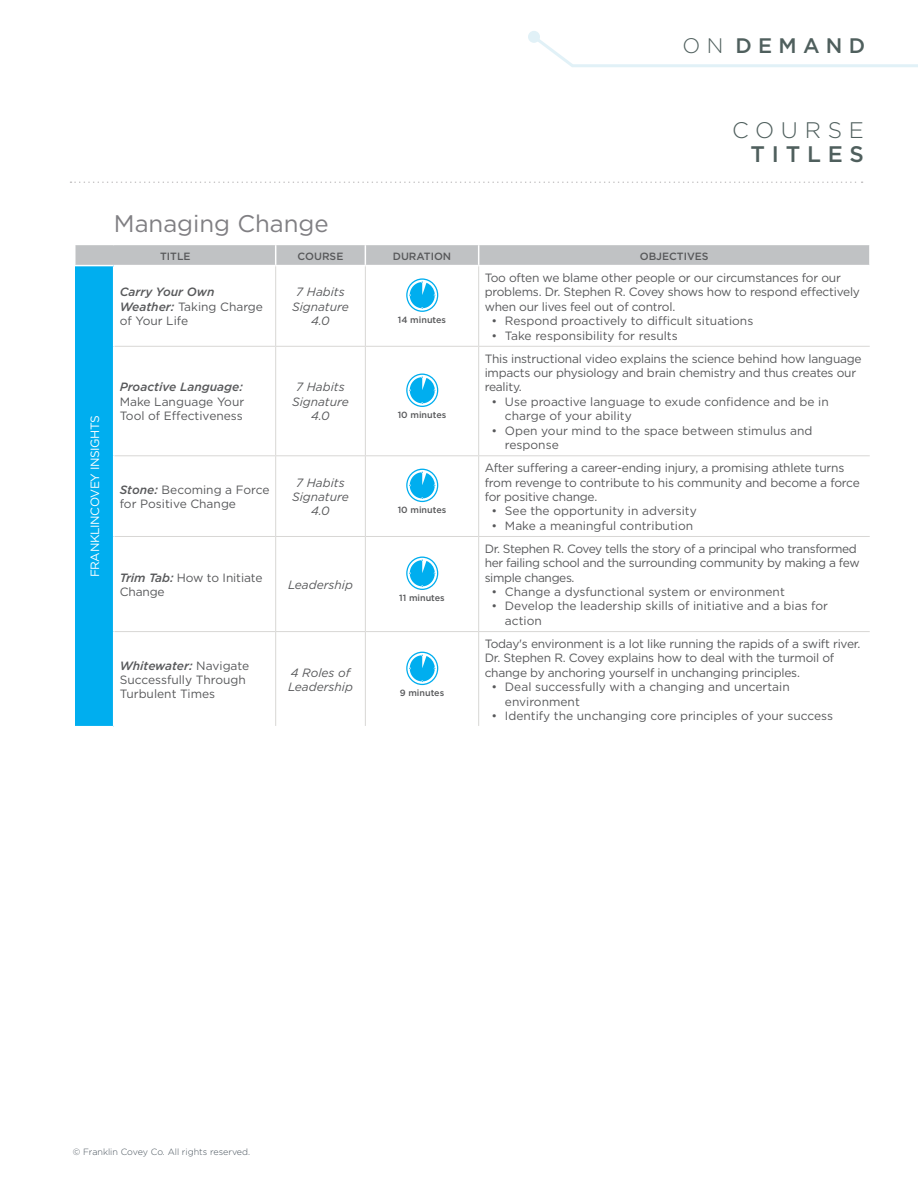
<style>
.page{position:relative;width:918px;height:1188px;background:#fff}
.page>*{position:absolute;margin:0;border:0;box-sizing:border-box;transform-origin:0 0}
.t1{font:24px "Gotham";color:#807f83}
.t2{font:300 22.5px "Gotham";letter-spacing:.3em;color:#4f5f5d}
.t3{font:500 22.5px "Gotham";letter-spacing:.3em;color:#4f5f5d}
.t4{font:500 21px "Gotham";letter-spacing:.3em;color:#4f5f5d}
.t5{font:12px/14.4px "Gotham";letter-spacing:-.02em;color:#58595b}
.t6{font:12px/14.4px "Gotham";color:#58595b}
.t7{font:italic 12px/14.4px "Gotham";color:#58595b;text-align:center}
.t8{font:12px "Gotham";letter-spacing:-.03em;color:#fff}
.t9{font:italic 500 12px "Gotham";color:#58595b}
.t10{font:500 10.5px "Gotham";color:#58595b}
.t11{font:500 9px "Gotham";color:#58595b}
.t12{font:300 9px "Gotham";color:#48535c}
.s1{font-weight:300}
.s2{font-weight:500;font-style:italic}
</style>
<div class="page">
<svg style="left:70px;top:182px;width:793px;height:1px"></svg>
<svg style="left:538px;top:34px;width:380px;height:33px"></svg>
<div style="left:528px;top:31px;width:12px;height:12px;background:#e1f1f7;border-radius:50%"></div>
<div style="left:75px;top:266px;width:39px;height:461px;background:#00aeef"></div>
<hr style="left:75px;top:726px;width:39px;height:1px;background:#fff">
<svg style="left:75px;top:245px;width:795px;height:20px;background:#c1c3c5"></svg>
<hr style="left:113px;top:266px;width:1px;height:80px;background:#fff">
<hr style="left:113px;top:346px;width:1px;height:110px;background:#fff">
<hr style="left:113px;top:456px;width:1px;height:80px;background:#fff">
<hr style="left:113px;top:536px;width:1px;height:96px;background:#fff">
<hr style="left:113px;top:632px;width:1px;height:94px;background:#fff">
<hr style="left:275px;top:266px;width:1px;height:80px;background:#d8d7d5">
<hr style="left:365px;top:266px;width:1px;height:80px;background:#d8d7d5">
<hr style="left:478px;top:266px;width:1px;height:80px;background:#d8d7d5">
<hr style="left:114px;top:346px;width:162px;height:1px;background:#d8d7d5">
<hr style="left:276px;top:346px;width:89px;height:1px;background:#d8d7d5">
<hr style="left:275px;top:347px;width:1px;height:108px;background:#d8d7d5">
<hr style="left:365px;top:346px;width:114px;height:1px;background:#d8d7d5">
<hr style="left:365px;top:347px;width:1px;height:108px;background:#d8d7d5">
<hr style="left:479px;top:346px;width:391px;height:1px;background:#d8d7d5">
<hr style="left:478px;top:347px;width:1px;height:108px;background:#d8d7d5">
<hr style="left:114px;top:455px;width:162px;height:1px;background:#d8d7d5">
<hr style="left:276px;top:455px;width:89px;height:1px;background:#d8d7d5">
<hr style="left:275px;top:456px;width:1px;height:80px;background:#d8d7d5">
<hr style="left:365px;top:455px;width:114px;height:1px;background:#d8d7d5">
<hr style="left:365px;top:456px;width:1px;height:80px;background:#d8d7d5">
<hr style="left:479px;top:455px;width:391px;height:1px;background:#d8d7d5">
<hr style="left:478px;top:456px;width:1px;height:80px;background:#d8d7d5">
<hr style="left:114px;top:536px;width:162px;height:1px;background:#d8d7d5">
<hr style="left:276px;top:536px;width:89px;height:1px;background:#d8d7d5">
<hr style="left:275px;top:537px;width:1px;height:94px;background:#d8d7d5">
<hr style="left:365px;top:536px;width:114px;height:1px;background:#d8d7d5">
<hr style="left:365px;top:537px;width:1px;height:94px;background:#d8d7d5">
<hr style="left:479px;top:536px;width:391px;height:1px;background:#d8d7d5">
<hr style="left:478px;top:537px;width:1px;height:94px;background:#d8d7d5">
<hr style="left:114px;top:631px;width:162px;height:1px;background:#d8d7d5">
<hr style="left:276px;top:631px;width:89px;height:1px;background:#d8d7d5">
<hr style="left:275px;top:632px;width:1px;height:94px;background:#d8d7d5">
<hr style="left:365px;top:631px;width:114px;height:1px;background:#d8d7d5">
<hr style="left:365px;top:632px;width:1px;height:94px;background:#d8d7d5">
<hr style="left:479px;top:631px;width:391px;height:1px;background:#d8d7d5">
<hr style="left:478px;top:632px;width:1px;height:94px;background:#d8d7d5">
<svg style="left:406px;top:278px;width:32px;height:34px"></svg>
<svg style="left:406px;top:374px;width:32px;height:33px"></svg>
<svg style="left:406px;top:469px;width:32px;height:33px"></svg>
<svg style="left:406px;top:557px;width:32px;height:33px"></svg>
<svg style="left:406px;top:652px;width:32px;height:33px"></svg>
<h3 class="t4" style="left:683px;top:32px;width:184px"><span class="s1">ON</span> DEMAND</h3>
<h1 class="t1" style="left:114px;top:208px;width:216px">Managing Change</h1>
<p class="t10" style="left:160px;top:249px;width:32px">TITLE</p>
<p class="t10" style="left:298px;top:249px;width:47px">COURSE</p>
<p class="t10" style="left:393px;top:249px;width:60px">DURATION</p>
<p class="t10" style="left:640px;top:249px;width:70px">OBJECTIVES</p>
<h2 class="t2" style="left:732px;top:115px;width:133px">COURSE</h2>
<h2 class="t3" style="left:751px;top:139px;width:115px">TITLES</h2>
<p class="t6" style="left:120px;top:285px;width:145px"><span class="s2">Carry Your Own<br>Weather:</span> Taking Charge of Your Life</p>
<p class="t7" style="left:292px;top:285px;width:58px">7 Habits<br>Signature<br>4.0</p>
<p class="t8" style="left:87px;top:577px;width:164px;rotate:-90deg">FRANKLINCOVEY INSIGHTS</p>
<p class="t9" style="left:120px;top:379px;width:125px">Proactive Language:</p>
<p class="t6" style="left:120px;top:394px;width:126px">Make Language Your<br>Tool of Effectiveness</p>
<p class="t7" style="left:292px;top:380px;width:58px">7 Habits<br>Signature<br>4.0</p>
<p class="t6" style="left:120px;top:482px;width:151px"><span class="s2">Stone:</span> Becoming a Force for Positive Change</p>
<p class="t7" style="left:292px;top:475px;width:58px">7 Habits<br>Signature<br>4.0</p>
<p class="t5" style="left:120px;top:570px;width:144px"><span class="s2">Trim Tab:</span> How to Initiate<br>Change</p>
<p class="t7" style="left:288px;top:577px;width:66px">Leadership</p>
<p class="t6" style="left:120px;top:658px;width:131px"><span class="s2">Whitewater:</span> Navigate<br>Successfully Through<br>Turbulent Times</p>
<p class="t7" style="left:288px;top:665px;width:66px;text-align:left">4 Roles of<br>Leadership</p>
<p class="t11" style="left:398px;top:314px;width:50px">14 minutes</p>
<p class="t11" style="left:398px;top:409px;width:50px">10 minutes</p>
<p class="t11" style="left:398px;top:504px;width:50px">10 minutes</p>
<p class="t11" style="left:399px;top:592px;width:47px">11 minutes</p>
<p class="t11" style="left:400px;top:687px;width:46px">9 minutes</p>
<p class="t5" style="left:485px;top:270px;width:377px">Too often we blame other people or our circumstances for our problems. Dr. Stephen R. Covey shows how to respond effectively when our lives feel out of control.</p>
<p class="t6" style="left:491px;top:313px;width:263px">• Respond proactively to difficult situations</p>
<p class="t6" style="left:491px;top:328px;width:188px">• Take responsibility for results</p>
<p class="t5" style="left:485px;top:351px;width:379px">This instructional video explains the science behind how language impacts our physiology and brain chemistry and thus creates our reality.</p>
<p class="t6" style="left:505px;top:394px;width:325px;text-indent:-14px">• Use proactive language to exude confidence and be in charge of your ability</p>
<p class="t6" style="left:505px;top:423px;width:309px;text-indent:-14px">• Open your mind to the space between stimulus and response</p>
<p class="t5" style="left:485px;top:460px;width:377px">After suffering a career-ending injury, a promising athlete turns from revenge to contribute to his community and become a force for positive change.</p>
<p class="t6" style="left:491px;top:504px;width:207px">• See the opportunity in adversity</p>
<p class="t6" style="left:491px;top:518px;width:203px">• Make a meaningful contribution</p>
<p class="t5" style="left:485px;top:541px;width:377px">Dr. Stephen R. Covey tells the story of a principal who transformed her failing school and the surrounding community by making a few simple changes.</p>
<p class="t6" style="left:491px;top:584px;width:295px">• Change a dysfunctional system or environment</p>
<p class="t6" style="left:505px;top:599px;width:325px;text-indent:-14px">• Develop the leadership skills of initiative and a bias for action</p>
<p class="t5" style="left:485px;top:636px;width:377px">Today's environment is a lot like running the rapids of a swift river.<br>Dr. Stephen R. Covey explains how to deal with the turmoil of change by anchoring yourself in unchanging principles.</p>
<p class="t6" style="left:505px;top:679px;width:286px;text-indent:-14px">• Deal successfully with a changing and uncertain environment</p>
<p class="t6" style="left:491px;top:708px;width:343px">• Identify the unchanging core principles of your success</p>
<p class="t12" style="left:73px;top:1146px;width:179px">© Franklin Covey Co. All rights reserved.</p>
</div>
